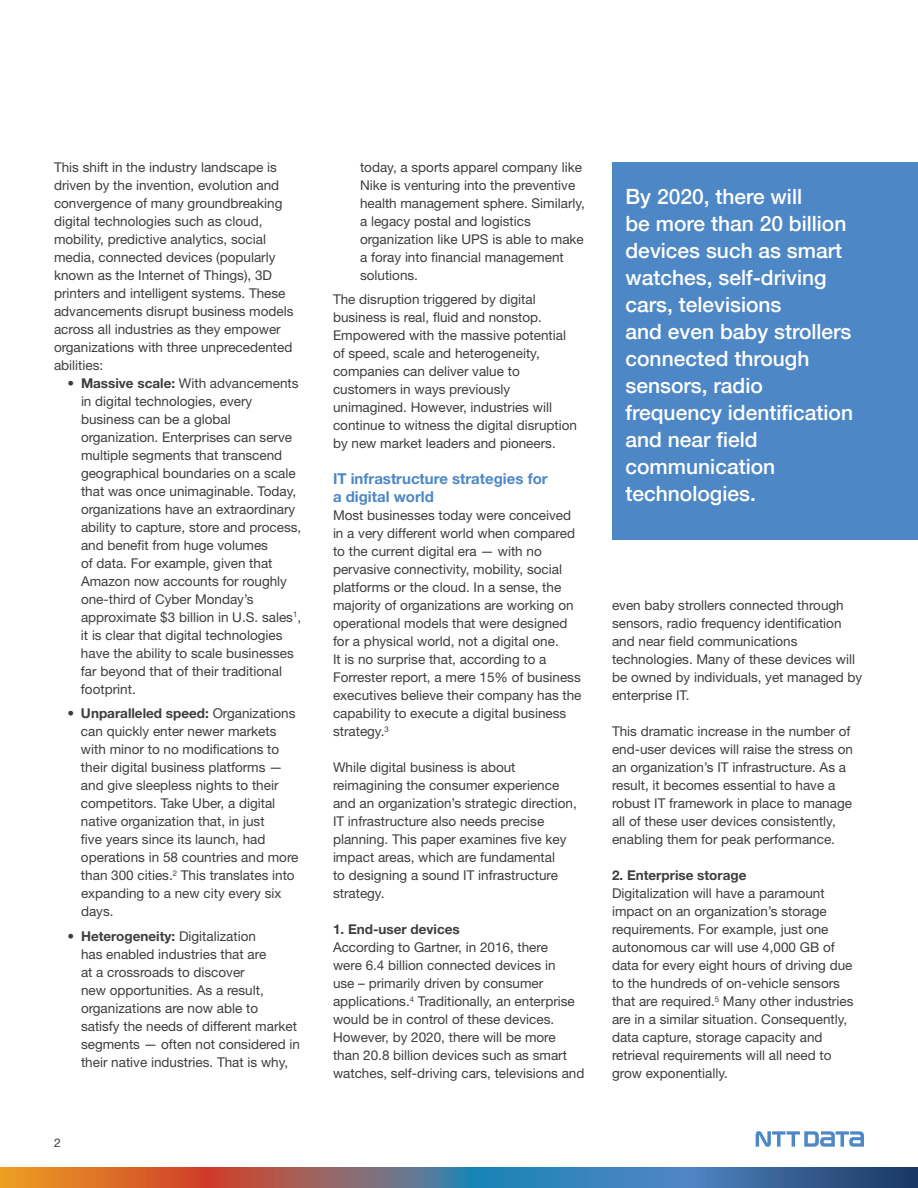
<style>
.page{position:relative;width:918px;height:1188px;background:#fff}
.page>*{position:absolute;margin:0;border:0;box-sizing:border-box;transform-origin:0 0}
.t1{font:500 21px/27px "Helvetica Neue LT";color:#fff}
.t2{font:700 15px/18px "Helvetica Neue LT Std";color:#4d87c6}
.t3{font:13.5px/18px "Helvetica Neue LT Std";color:#3e3e3f}
.t4{font:700 13.5px "Helvetica Neue LT Std";color:#3e3e3f}
.t5{font:12px "Helvetica Neue LT Std";color:#3e3e3f}
.s1{font-weight:700}
</style>
<div class="page">
<svg style="left:756px;top:1131px;width:108px;height:16px"></svg>
<svg style="left:0;top:1167px;width:918px;height:21px;background:#736d78"></svg>
<div style="left:612px;top:162px;width:306px;height:378px;background:#4d87c6"></div>
<p class="t3" style="left:54px;top:158px;width:241px">This shift in the industry landscape is driven by the invention, evolution and convergence of many groundbreaking digital technologies such as cloud, mobility, predictive analytics, social media, connected devices (popularly known as the Internet of Things), 3D printers and intelligent systems. These advancements disrupt business models across all industries as they empower organizations with three unprecedented abilities:</p>
<p class="t3" style="left:81px;top:374px;width:222px;text-indent:-13px"><span class="s1">• Massive scale:</span> With advancements in digital technologies, every business can be a global organization. Enterprises can serve multiple segments that transcend geographical boundaries on a scale that was once unimaginable. Today, organizations have an extraordinary ability to capture, store and process, and benefit from huge volumes<br>of data. For example, given that<br>Amazon now accounts for roughly one-third of Cyber Monday’s approximate $3 billion in U.S. sales<sup>1</sup>, it is clear that digital technologies have the ability to scale businesses far beyond that of their traditional footprint.</p>
<p class="t3" style="left:81px;top:704px;width:219px;text-indent:-14px"><span class="s1">• Unparalleled speed:</span> Organizations can quickly enter newer markets with minor to no modifications to their digital business platforms — and give sleepless nights to their competitors. Take Uber, a digital native organization that, in just<br>five years since its launch, had operations in 58 countries and more than 300 cities.<sup>2</sup> This translates into expanding to a new city every six days.</p>
<p class="t3" style="left:81px;top:927px;width:221px;text-indent:-14px"><span class="s1">• Heterogeneity:</span> Digitalization<br>has enabled industries that are<br>at a crossroads to discover<br>new opportunities. As a result, organizations are now able to satisfy the needs of different market segments — often not considered in their native industries. That is why,</p>
<p class="t5" style="left:54px;top:1135px;width:8px">2</p>
<p class="t3" style="left:360px;top:158px;width:227px">today, a sports apparel company like<br>Nike is venturing into the preventive health management sphere. Similarly, a legacy postal and logistics organization like UPS is able to make a foray into financial management solutions.</p>
<p class="t3" style="left:333px;top:290px;width:246px">The disruption triggered by digital business is real, fluid and nonstop.<br>Empowered with the massive potential of speed, scale and heterogeneity, companies can deliver value to customers in ways previously unimagined. However, industries will continue to witness the digital disruption by new market leaders and pioneers.</p>
<p class="t2" style="left:333px;top:470px;width:216px">IT infrastructure strategies for a digital world</p>
<p class="t3" style="left:333px;top:506px;width:250px">Most businesses today were conceived in a very different world when compared to the current digital era — with no pervasive connectivity, mobility, social platforms or the cloud. In a sense, the majority of organizations are working on operational models that were designed for a physical world, not a digital one.<br>It is no surprise that, according to a Forrester report, a mere 15% of business executives believe their company has the capability to execute a digital business strategy.<sup>3</sup></p>
<p class="t3" style="left:333px;top:758px;width:245px">While digital business is about reimagining the consumer experience and an organization’s strategic direction, IT infrastructure also needs precise planning. This paper examines five key impact areas, which are fundamental<br>to designing a sound IT infrastructure strategy.</p>
<p class="t4" style="left:333px;top:921px;width:128px">1. End-user devices</p>
<p class="t3" style="left:333px;top:938px;width:253px">According to Gartner, in 2016, there<br>were 6.4 billion connected devices in<br>use – primarily driven by consumer applications.<sup>4</sup> Traditionally, an enterprise would be in control of these devices.<br>However, by 2020, there will be more than 20.8 billion devices such as smart watches, self-driving cars, televisions and</p>
<h1 class="t1" style="left:626px;top:183px;width:229px">By 2020, there will<br>be more than 20 billion devices such as smart watches, self-driving cars, televisions<br>and even baby strollers connected through sensors, radio frequency identification and near field communication technologies.</h1>
<p class="t3" style="left:612px;top:596px;width:252px">even baby strollers connected through sensors, radio frequency identification and near field communications technologies. Many of these devices will be owned by individuals, yet managed by enterprise IT.</p>
<p class="t3" style="left:612px;top:722px;width:243px">This dramatic increase in the number of end-user devices will raise the stress on an organization’s IT infrastructure. As a result, it becomes essential to have a robust IT framework in place to manage all of these user devices consistently, enabling them for peak performance.</p>
<p class="t4" style="left:612px;top:867px;width:136px">2. Enterprise storage</p>
<p class="t3" style="left:612px;top:884px;width:243px">Digitalization will have a paramount impact on an organization’s storage requirements. For example, just one autonomous car will use 4,000 GB of data for every eight hours of driving due to the hundreds of on-vehicle sensors that are required.<sup>5</sup> Many other industries are in a similar situation. Consequently, data capture, storage capacity and retrieval requirements will all need to grow exponentially.</p>
</div>
